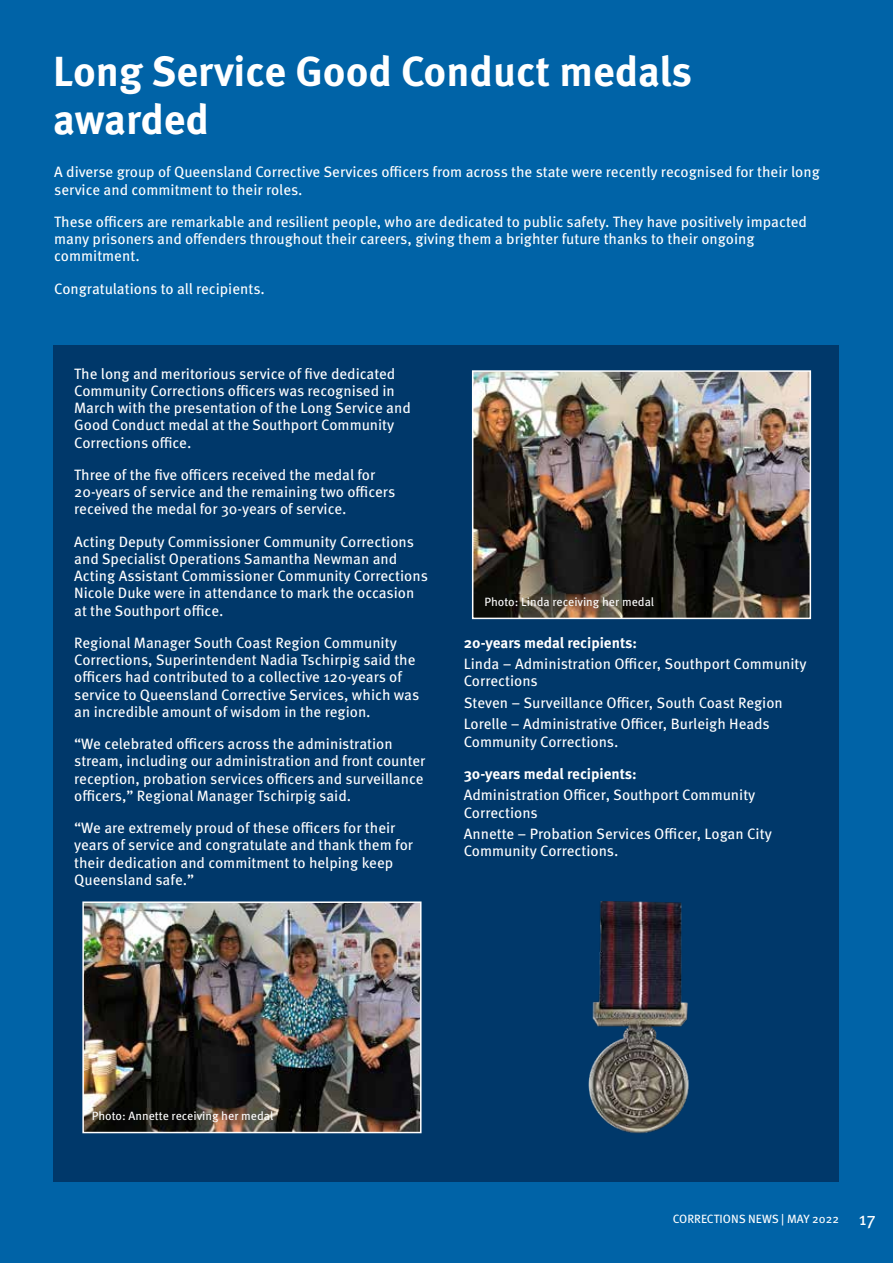
<style>
.page{position:relative;width:893px;height:1263px;background:#0063a7}
.page>*{position:absolute;margin:0;border:0;box-sizing:border-box;transform-origin:0 0}
.t1{font:700 42px/48px "Meta OT";color:#fff}
.t2{font:15px/17.2px "Meta OT";color:#fff}
.t3{font:700 15px "Meta OT";letter-spacing:-.005em;color:#fff}
.t4{font:12px "Meta OT";color:#fff}
.s1{font-size:18px}
</style>
<div class="page">
<div style="left:53px;top:345px;width:786px;height:836px;background:#00386a"></div>
<img style="left:85px;top:904px;width:334px;height:226px">
<div style="left:82px;top:901px;width:340px;height:232px;border:2px solid #fff"></div>
<img style="left:475px;top:373px;width:333px;height:243px">
<div style="left:472px;top:370px;width:339px;height:249px;border:2px solid #fff"></div>
<img style="left:588px;top:901px;width:101px;height:233px">
<h1 class="t1" style="left:53px;top:48px;width:641px">Long Service Good Conduct medals awarded</h1>
<p class="t2" style="left:54px;top:164px;width:767px">A diverse group of Queensland Corrective Services officers from across the state were recently recognised for their long service and commitment to their roles.</p>
<p class="t2" style="left:54px;top:213px;width:754px">These officers are remarkable and resilient people, who are dedicated to public safety. They have positively impacted many prisoners and offenders throughout their careers, giving them a brighter future thanks to their ongoing commitment.</p>
<p class="t2" style="left:54px;top:280px;width:212px">Congratulations to all recipients.</p>
<p class="t2" style="left:74px;top:365px;width:338px">The long and meritorious service of five dedicated Community Corrections officers was recognised in March with the presentation of the Long Service and Good Conduct medal at the Southport Community Corrections office.</p>
<p class="t2" style="left:74px;top:466px;width:323px">Three of the five officers received the medal for<br>20-years of service and the remaining two officers received the medal for 30-years of service.</p>
<p class="t2" style="left:74px;top:533px;width:355px">Acting Deputy Commissioner Community Corrections and Specialist Operations Samantha Newman and Acting Assistant Commissioner Community Corrections Nicole Duke were in attendance to mark the occasion at the Southport office.</p>
<p class="t2" style="left:74px;top:634px;width:347px">Regional Manager South Coast Region Community Corrections, Superintendent Nadia Tschirpig said the officers had contributed to a collective 120-years of service to Queensland Corrective Services, which was an incredible amount of wisdom in the region.</p>
<p class="t2" style="left:74px;top:735px;width:353px">“We celebrated officers across the administration stream, including our administration and front counter reception, probation services officers and surveillance officers,” Regional Manager Tschirpig said.</p>
<p class="t2" style="left:74px;top:819px;width:340px">“We are extremely proud of these officers for their years of service and congratulate and thank them for their dedication and commitment to helping keep Queensland safe.”</p>
<p class="t4" style="left:484px;top:595px;width:171px">Photo: Linda receiving her medal</p>
<p class="t3" style="left:464px;top:633px;width:175px">20-years medal recipients:</p>
<p class="t2" style="left:464px;top:655px;width:344px">Linda – Administration Officer, Southport Community<br>Corrections</p>
<p class="t2" style="left:464px;top:692px;width:321px;line-height:21.5px">Steven – Surveillance Officer, South Coast Region<br>Lorelle – Administrative Officer, Burleigh Heads</p>
<p class="t2" style="left:464px;top:733px;width:156px">Community Corrections.</p>
<p class="t3" style="left:464px;top:764px;width:175px">30-years medal recipients:</p>
<p class="t2" style="left:464px;top:787px;width:293px">Administration Officer, Southport Community<br>Corrections</p>
<p class="t2" style="left:464px;top:825px;width:310px">Annette – Probation Services Officer, Logan City<br>Community Corrections.</p>
<p class="t4" style="left:92px;top:1109px;width:183px">Photo: Annette receiving her medal</p>
<p class="t4" style="left:673px;top:1212px;width:204px">CORRECTIONS NEWS | MAY 2022 <span class="s1">17</span></p>
</div>
